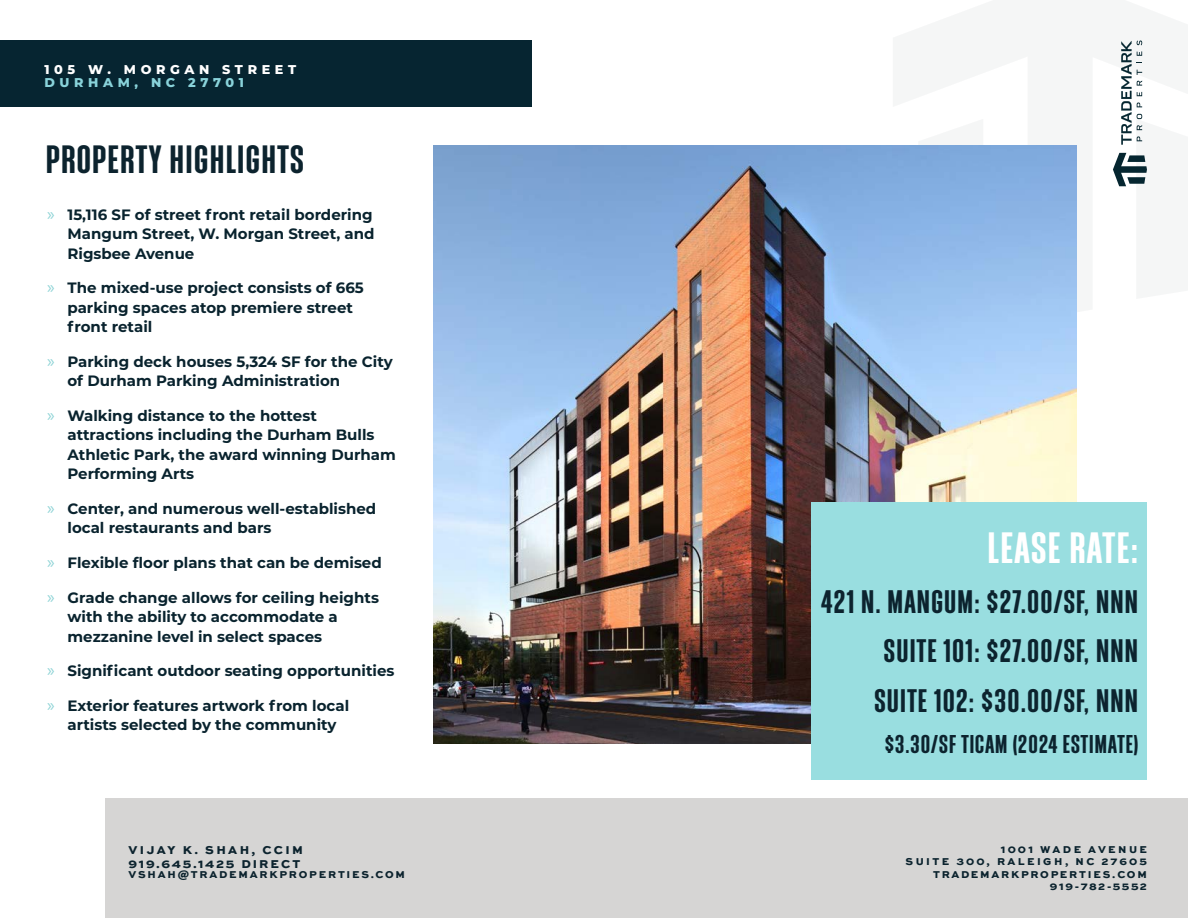
<style>
.page{position:relative;width:1188px;height:918px;background:#fff}
.page>*{position:absolute;margin:0;border:0;box-sizing:border-box;transform-origin:0 0}
.t1{font:700 38.25px "Athletic Condensed";letter-spacing:.02em;color:#fff}
.t2{font:700 34.5px "Athletic Condensed";letter-spacing:.02em;color:#0c232e}
.t3{font:700 28.5px "Athletic Condensed";letter-spacing:.02em;color:#0c232e}
.t4{font:700 22.5px "Athletic Condensed";letter-spacing:.02em;color:#0c232e}
.t5{font:700 15px/19.5px "Montserrat";color:#09232e}
.t6{font:800 12.75px "Montserrat";letter-spacing:.36em;color:#fff}
.t7{font:800 12.75px "Montserrat";letter-spacing:.36em;color:#89d3da}
.t8{font:12px/13.5px "Sweet Sans Heavy SC";letter-spacing:.17em;color:#0c232e}
.t9{font:10.5px/12.5px "Sweet Sans Heavy SC";letter-spacing:.18em;color:#0b232e;text-align:right}
.t10{font:10.5px "Sweet Sans Heavy SC";letter-spacing:.17em;color:#0c232e}
.s1{font-family:"Myriad Pro";font-weight:400;font-size:18px;color:#8fd4d6}
</style>
<div class="page">
<div style="left:106px;top:798px;width:1082px;height:120px;background:#d6d5d4"></div>
<div style="left:0;top:40px;width:531px;height:67px;background:#062531"></div>
<svg style="left:1113px;top:40px;width:34px;height:147px"></svg>
<img style="left:433px;top:145px;width:643px;height:599px">
<div style="left:812px;top:502px;width:335px;height:278px;background:#99dee0"></div>
<p class="t6" style="left:45px;top:60px;width:253px">105 W. MORGAN STREET</p>
<p class="t7" style="left:45px;top:73px;width:201px">DURHAM, NC 27701</p>
<p class="t2" style="left:45px;top:139px;width:260px">PROPERTY HIGHLIGHTS</p>
<p class="t5" style="left:68px;top:204px;width:309px;text-indent:-20px"><span class="s1">»</span> 15,116 SF of street front retail bordering<br>Mangum Street, W. Morgan Street, and<br>Rigsbee Avenue</p>
<p class="t5" style="left:68px;top:277px;width:298px;text-indent:-20px"><span class="s1">»</span> The mixed-use project consists of 665 parking spaces atop premiere street front retail</p>
<p class="t5" style="left:68px;top:351px;width:327px;text-indent:-20px"><span class="s1">»</span> Parking deck houses 5,324 SF for the City of Durham Parking Administration</p>
<p class="t5" style="left:68px;top:405px;width:330px;text-indent:-20px"><span class="s1">»</span> Walking distance to the hottest attractions including the Durham Bulls<br>Athletic Park, the award winning Durham<br>Performing Arts</p>
<p class="t5" style="left:68px;top:498px;width:310px;text-indent:-20px"><span class="s1">»</span> Center, and numerous well-established local restaurants and bars</p>
<p class="t5" style="left:47px;top:552px;width:336px"><span class="s1">»</span> Flexible floor plans that can be demised</p>
<p class="t5" style="left:68px;top:587px;width:313px;text-indent:-20px"><span class="s1">»</span> Grade change allows for ceiling heights with the ability to accommodate a mezzanine level in select spaces</p>
<p class="t5" style="left:47px;top:660px;width:349px"><span class="s1">»</span> Significant outdoor seating opportunities</p>
<p class="t5" style="left:47px;top:695px;width:303px;text-align:center"><span class="s1">»</span> Exterior features artwork from local artists selected by the community</p>
<p class="t8" style="left:129px;top:844px;width:176px">VIJAY K. SHAH, CCIM<br>919.645.1425 DIRECT</p>
<p class="t10" style="left:129px;top:868px;width:278px">VSHAH@TRADEMARKPROPERTIES.COM</p>
<p class="t1" style="left:987px;top:525px;width:153px">LEASE RATE:</p>
<p class="t3" style="left:821px;top:585px;width:319px">421 N. MANGUM: $27.00/SF, NNN</p>
<p class="t3" style="left:884px;top:634px;width:256px">SUITE 101: $27.00/SF, NNN</p>
<p class="t3" style="left:874px;top:684px;width:266px">SUITE 102: $30.00/SF, NNN</p>
<p class="t4" style="left:884px;top:731px;width:256px">$3.30/SF TICAM (2024 ESTIMATE)</p>
<p class="t9" style="left:906px;top:843px;width:243px">1001 WADE AVENUE<br>SUITE 300, RALEIGH, NC 27605<br>TRADEMARKPROPERTIES.COM<br>919-782-5552</p>
</div>
